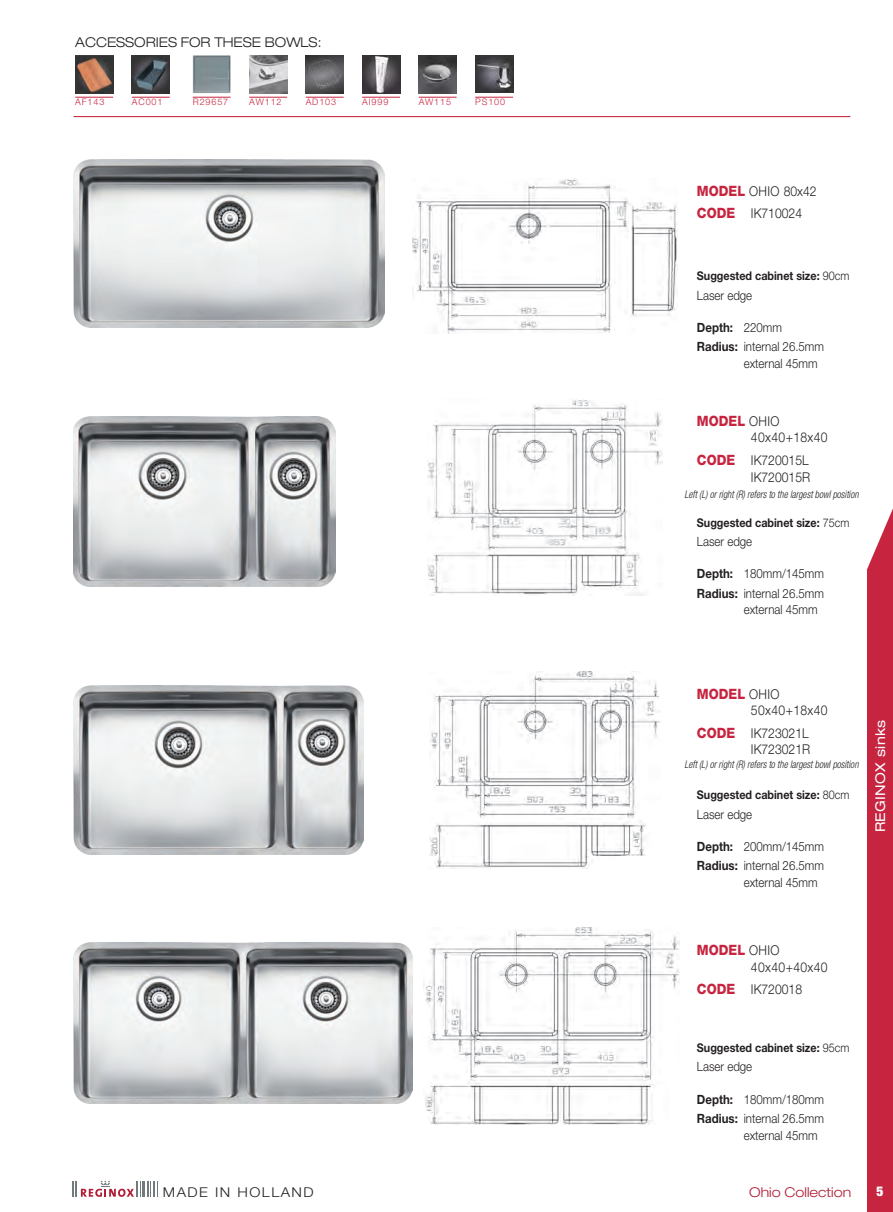
<style>
.page{position:relative;width:893px;height:1212px;background:#fff}
.page>*{position:absolute;margin:0;border:0;box-sizing:border-box;transform-origin:0 0}
.IK_Code{font:800 14.25px "Helvetica Neue";color:#c6243f;scale:.9 1}
.Procut_depth{font:300 13.5px/16.5px "Helvetica Neue";color:#231f20;text-align:right;scale:.9 1}
.IK_Code-2{font:300 13.5px "Helvetica Neue";letter-spacing:.03em;color:#231f20;scale:.9 1}
.t1{font:300 expanded 13.5px "Helvetica Neue";color:#231f20}
.IK_Code-3{font:300 13.5px "Helvetica Neue";color:#231f20;scale:.9 1}
.t2{font:300 expanded 13.5px "Helvetica Neue";color:#b11e36}
.Subhead_-_Line_1{font:300 13.5px "Helvetica Neue";letter-spacing:.1em;color:#231f20;scale:1.1 1}
.t3{font:expanded 13.5px "Helvetica Neue";letter-spacing:.025em;color:#fff}
.t4{font:900 condensed 13.5px "Helvetica Neue";color:#fff}
.Procut_depth-2{font:300 12.75px/16.5px "Helvetica Neue";color:#231f20;scale:.9 1}
.Procut_depth-3{font:700 12.75px "Helvetica Neue";color:#231f20;scale:.9 1}
.Procut_depth-4{font:700 12px "Helvetica Neue";color:#231f20;scale:.9 1}
.Procut_depth-5{font:italic 300 condensed 10.5px "Helvetica Neue";color:#231f20;scale:.9 1}
.Page_footer{font:300 9px "Helvetica Neue";letter-spacing:.1em;color:#c6243f}
.s1{font-weight:800;font-size:14.25px;color:#c6243f}
.s2{font-weight:300}
.s3{font-weight:700}
.s4{font-weight:300;font-size:13.5px;color:#231f20}
</style>
<div class="page">
<div style="left:867px;top:508px;width:26px;height:704px;background:#c6243f"></div>
<img style="left:424px;top:928px;width:256px;height:196px">
<img style="left:74px;top:943px;width:338px;height:160px">
<img style="left:428px;top:400px;width:235px;height:195px">
<img style="left:74px;top:417px;width:261px;height:169px">
<img style="left:412px;top:179px;width:266px;height:154px">
<img style="left:74px;top:159px;width:311px;height:168px">
<hr style="left:142px;top:1181px;width:3px;height:15px;background:#717a7f">
<svg style="left:147px;top:1181px;width:11px;height:15px"></svg>
<svg style="left:72px;top:1181px;width:69px;height:16px"></svg>
<img style="left:362px;top:55px;width:38px;height:38px">
<hr style="left:362px;top:97px;width:38px;height:1px;background:#c6243f">
<img style="left:475px;top:55px;width:38px;height:38px">
<hr style="left:475px;top:97px;width:38px;height:1px;background:#c6243f">
<img style="left:419px;top:55px;width:37px;height:38px">
<hr style="left:419px;top:97px;width:38px;height:1px;background:#c6243f">
<img style="left:306px;top:55px;width:38px;height:38px">
<hr style="left:306px;top:97px;width:38px;height:1px;background:#c6243f">
<img style="left:249px;top:55px;width:38px;height:38px">
<hr style="left:249px;top:97px;width:38px;height:1px;background:#c6243f">
<img style="left:193px;top:55px;width:38px;height:38px">
<hr style="left:193px;top:97px;width:38px;height:1px;background:#c6243f">
<hr style="left:74px;top:116px;width:776px;height:1px;background:#c6243f">
<img style="left:132px;top:55px;width:38px;height:38px">
<hr style="left:132px;top:97px;width:38px;height:1px;background:#c6243f">
<img style="left:75px;top:55px;width:38px;height:38px">
<hr style="left:75px;top:97px;width:38px;height:1px;background:#c6243f">
<img style="left:430px;top:671px;width:230px;height:197px">
<img style="left:74px;top:685px;width:290px;height:169px">
<p class="t1" style="left:75px;top:34px;width:248px">ACCESSORIES FOR THESE BOWLS:</p>
<p class="Page_footer" style="left:75px;top:96px;width:31px">AF143</p>
<p class="Page_footer" style="left:132px;top:96px;width:32px">AC001</p>
<p class="Page_footer" style="left:193px;top:96px;width:37px">R29657</p>
<p class="Page_footer" style="left:249px;top:96px;width:34px">AW112</p>
<p class="Page_footer" style="left:306px;top:96px;width:32px">AD103</p>
<p class="Page_footer" style="left:362px;top:96px;width:28px">AI999</p>
<p class="Page_footer" style="left:419px;top:96px;width:34px">AW115</p>
<p class="Page_footer" style="left:475px;top:96px;width:31px">PS100</p>
<p class="IK_Code-3" style="left:697px;top:183px;width:134px"><span class="s1">MODEL</span> OHIO 80x42</p>
<p class="Procut_depth" style="left:697px;top:205px;width:118px"><span class="s1">CODE</span> IK710024</p>
<p class="Procut_depth-4" style="left:697px;top:266px;width:171px">Suggested cabinet size: <span class="s2">90cm</span></p>
<p class="Procut_depth-2" style="left:697px;top:287px;width:63px">Laser edge</p>
<p class="Procut_depth-3" style="left:697px;top:317px;width:96px">Depth: <span class="s2">220mm</span></p>
<p class="Procut_depth-2" style="left:744px;top:338px;width:91px;text-indent:-47px"><span class="s3">Radius:</span> internal 26.5mm external 45mm</p>
<p class="IK_Code" style="left:697px;top:412px;width:93px">MODEL <span class="s4">OHIO</span></p>
<p class="IK_Code-2" style="left:751px;top:429px;width:87px">40x40+18x40</p>
<p class="Procut_depth" style="left:697px;top:452px;width:127px"><span class="s1">CODE</span> IK720015L<br>IK720015R</p>
<p class="Procut_depth-4" style="left:697px;top:513px;width:171px">Suggested cabinet size: <span class="s2">75cm</span></p>
<p class="Procut_depth-2" style="left:697px;top:533px;width:63px">Laser edge</p>
<p class="Procut_depth-2" style="left:697px;top:565px;width:143px"><span class="s3">Depth:</span> 180mm/145mm</p>
<p class="Procut_depth-2" style="left:744px;top:585px;width:91px;text-indent:-47px"><span class="s3">Radius:</span> internal 26.5mm external 45mm</p>
<p class="Procut_depth-5" style="left:684px;top:488px;width:195px">Left (L) or right (R) refers to the largest bowl position</p>
<p class="IK_Code" style="left:697px;top:685px;width:93px">MODEL <span class="s4">OHIO</span></p>
<p class="IK_Code-2" style="left:751px;top:702px;width:87px">50x40+18x40</p>
<p class="Procut_depth" style="left:697px;top:724px;width:127px"><span class="s1">CODE</span> IK723021L<br>IK723021R</p>
<p class="Procut_depth-4" style="left:697px;top:785px;width:171px">Suggested cabinet size: <span class="s2">80cm</span></p>
<p class="Procut_depth-2" style="left:697px;top:805px;width:63px">Laser edge</p>
<p class="Procut_depth-2" style="left:697px;top:838px;width:143px"><span class="s3">Depth:</span> 200mm/145mm</p>
<p class="Procut_depth-2" style="left:744px;top:857px;width:91px;text-indent:-47px"><span class="s3">Radius:</span> internal 26.5mm external 45mm</p>
<p class="Procut_depth-5" style="left:684px;top:758px;width:195px">Left (L) or right (R) refers to the largest bowl position</p>
<p class="t3" style="left:872px;top:832px;width:114px;rotate:-90deg">REGINOX sinks</p>
<p class="IK_Code" style="left:697px;top:941px;width:93px">MODEL <span class="s4">OHIO</span></p>
<p class="IK_Code-2" style="left:751px;top:958px;width:87px">40x40+40x40</p>
<p class="Procut_depth" style="left:697px;top:981px;width:118px"><span class="s1">CODE</span> IK720018</p>
<p class="Procut_depth-4" style="left:697px;top:1038px;width:171px">Suggested cabinet size: <span class="s2">95cm</span></p>
<p class="Procut_depth-2" style="left:697px;top:1058px;width:63px">Laser edge</p>
<p class="Procut_depth-2" style="left:697px;top:1090px;width:143px"><span class="s3">Depth:</span> 180mm/180mm</p>
<p class="Procut_depth-2" style="left:744px;top:1110px;width:91px;text-indent:-47px"><span class="s3">Radius:</span> internal 26.5mm external 45mm</p>
<p class="Subhead_-_Line_1" style="left:163px;top:1184px;width:139px">MADE IN HOLLAND</p>
<p class="t2" style="left:749px;top:1184px;width:104px">Ohio Collection</p>
<p class="t4" style="left:876px;top:1183px;width:9px">5</p>
</div>
